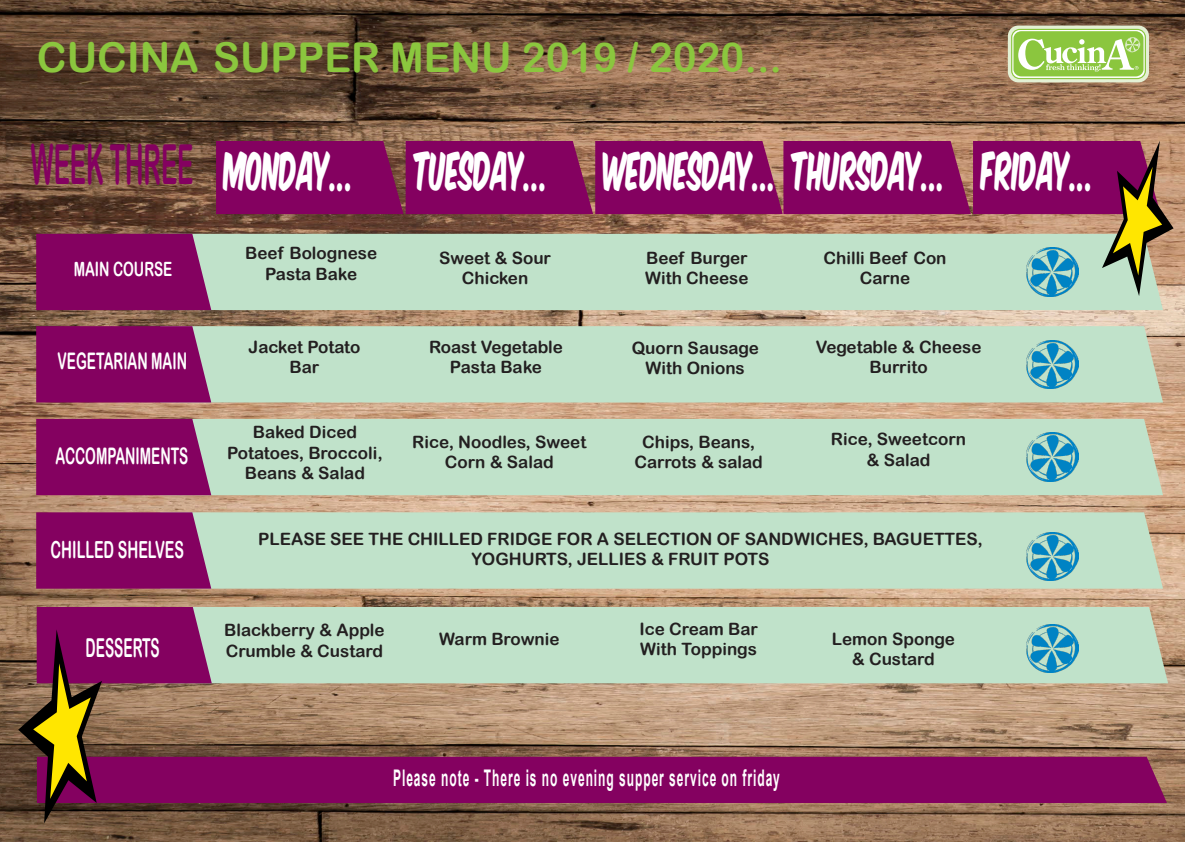
<style>
.page{position:relative;width:1185px;height:842px;background:#fff}
.page>*{position:absolute;margin:0;border:0;box-sizing:border-box;transform-origin:0 0}
.t1{font:55.1px "Arial Rounded MT Bold";color:#840160;scale:.44 1}
.t2{font:44.2px "Komika Axis";color:#fff;scale:.54 1}
.t3{font:41.1px "Arial Rounded MT Bold";color:#8bc63e}
.t4{font:26.1px "Arial Rounded MT Bold";color:#fff;scale:.53 1}
.t5{font:23.5px "Arial Rounded MT Bold";color:#fff;scale:.61 1}
.t6{font:700 22.9px "Arial";letter-spacing:.08em;color:#fff;scale:.52 1}
.t7{font:22.8px "Arial Rounded MT Bold";color:#fff;scale:.6 1}
.t8{font:19.7px "Arial Rounded MT Bold";color:#fff;scale:.69 1}
.t9{font:17px/20.4px "Arial Rounded MT Bold";color:#231f20;text-align:center}
</style>
<div class="page">
<img style="left:0;top:0;width:1185px;height:842px">
<div style="left:211px;top:512px;width:952px;height:77px;background:#c0e2ca"></div>
<div style="left:211px;top:419px;width:952px;height:76px;background:#c0e2ca"></div>
<svg style="left:36px;top:512px;width:175px;height:77px"></svg>
<div style="left:36px;top:419px;width:175px;height:76px;background:#840160"></div>
<svg style="left:1008px;top:26px;width:141px;height:56px"></svg>
<div style="left:212px;top:757px;width:955px;height:46px;background:#840160"></div>
<div style="left:212px;top:607px;width:956px;height:76px;background:#c0e2ca"></div>
<img style="left:1026px;top:433px;width:52px;height:48px">
<img style="left:1026px;top:532px;width:52px;height:48px">
<img style="left:1026px;top:624px;width:52px;height:48px">
<svg style="left:11px;top:600px;width:201px;height:242px"></svg>
<svg style="left:36px;top:115px;width:1140px;height:287px"></svg>
<p class="t3" style="left:37px;top:33px;width:747px">CUCINA SUPPER MENU 2019 / 2020...</p>
<p class="t1" style="left:31px;top:132px;width:371px">WEEK THREE</p>
<p class="t2" style="left:414px;top:149px;width:249px">TUESDAY...</p>
<p class="t2" style="left:225px;top:149px;width:241px">MONDAY...</p>
<p class="t2" style="left:604px;top:149px;width:634px">WEDNESDAY... THURSDAY...</p>
<p class="t2" style="left:981px;top:149px;width:209px">FRIDAY...</p>
<p class="t8" style="left:74px;top:258px;width:144px">MAIN COURSE</p>
<p class="t7" style="left:58px;top:348px;width:217px">VEGETARIAN MAIN</p>
<p class="t7" style="left:56px;top:442px;width:223px">ACCOMPANIMENTS</p>
<p class="t5" style="left:51px;top:535px;width:220px">CHILLED SHELVES</p>
<p class="t4" style="left:86px;top:632px;width:142px">DESSERTS</p>
<p class="t9" style="left:245px;top:243px;width:133px">Beef Bolognese</p>
<p class="t9" style="left:265px;top:263px;width:93px">Pasta Bake</p>
<p class="t9" style="left:439px;top:247px;width:113px">Sweet &amp; Sour</p>
<p class="t9" style="left:462px;top:268px;width:68px">Chicken</p>
<p class="t9" style="left:646px;top:247px;width:103px">Beef Burger</p>
<p class="t9" style="left:645px;top:268px;width:105px">With Cheese</p>
<p class="t9" style="left:824px;top:247px;width:124px">Chilli Beef Con</p>
<p class="t9" style="left:860px;top:268px;width:52px">Carne</p>
<p class="t9" style="left:249px;top:336px;width:113px">Jacket Potato</p>
<p class="t9" style="left:290px;top:356px;width:31px">Bar</p>
<p class="t9" style="left:429px;top:336px;width:135px">Roast Vegetable</p>
<p class="t9" style="left:450px;top:356px;width:93px">Pasta Bake</p>
<p class="t9" style="left:632px;top:337px;width:129px">Quorn Sausage</p>
<p class="t9" style="left:646px;top:358px;width:101px">With Onions</p>
<p class="t9" style="left:816px;top:336px;width:167px">Vegetable &amp; Cheese<br>Burrito</p>
<p class="t9" style="left:253px;top:422px;width:106px">Baked Diced</p>
<p class="t9" style="left:227px;top:442px;width:157px">Potatoes, Broccoli,<br>Beans &amp; Salad</p>
<p class="t9" style="left:412px;top:431px;width:176px">Rice, Noodles, Sweet<br>Corn &amp; Salad</p>
<p class="t9" style="left:642px;top:431px;width:114px">Chips, Beans,</p>
<p class="t9" style="left:634px;top:452px;width:130px">Carrots &amp; salad</p>
<p class="t9" style="left:831px;top:429px;width:137px">Rice, Sweetcorn</p>
<p class="t9" style="left:867px;top:449px;width:65px">&amp; Salad</p>
<p class="t9" style="left:258px;top:528px;width:726px">PLEASE SEE THE CHILLED FRIDGE FOR A SELECTION OF SANDWICHES, BAGUETTES,</p>
<p class="t9" style="left:471px;top:549px;width:299px">YOGHURTS, JELLIES &amp; FRUIT POTS</p>
<p class="t9" style="left:224px;top:620px;width:162px;text-align:left">Blackberry &amp; Apple<br>Crumble &amp; Custard</p>
<p class="t9" style="left:439px;top:628px;width:122px">Warm Brownie</p>
<p class="t9" style="left:639px;top:618px;width:120px">Ice Cream Bar</p>
<p class="t9" style="left:640px;top:638px;width:118px">With Toppings</p>
<p class="t9" style="left:832px;top:628px;width:124px">Lemon Sponge</p>
<p class="t9" style="left:852px;top:649px;width:84px">&amp; Custard</p>
<p class="t6" style="left:393px;top:762px;width:745px">Please note - There is no evening supper service on friday</p>
</div>
